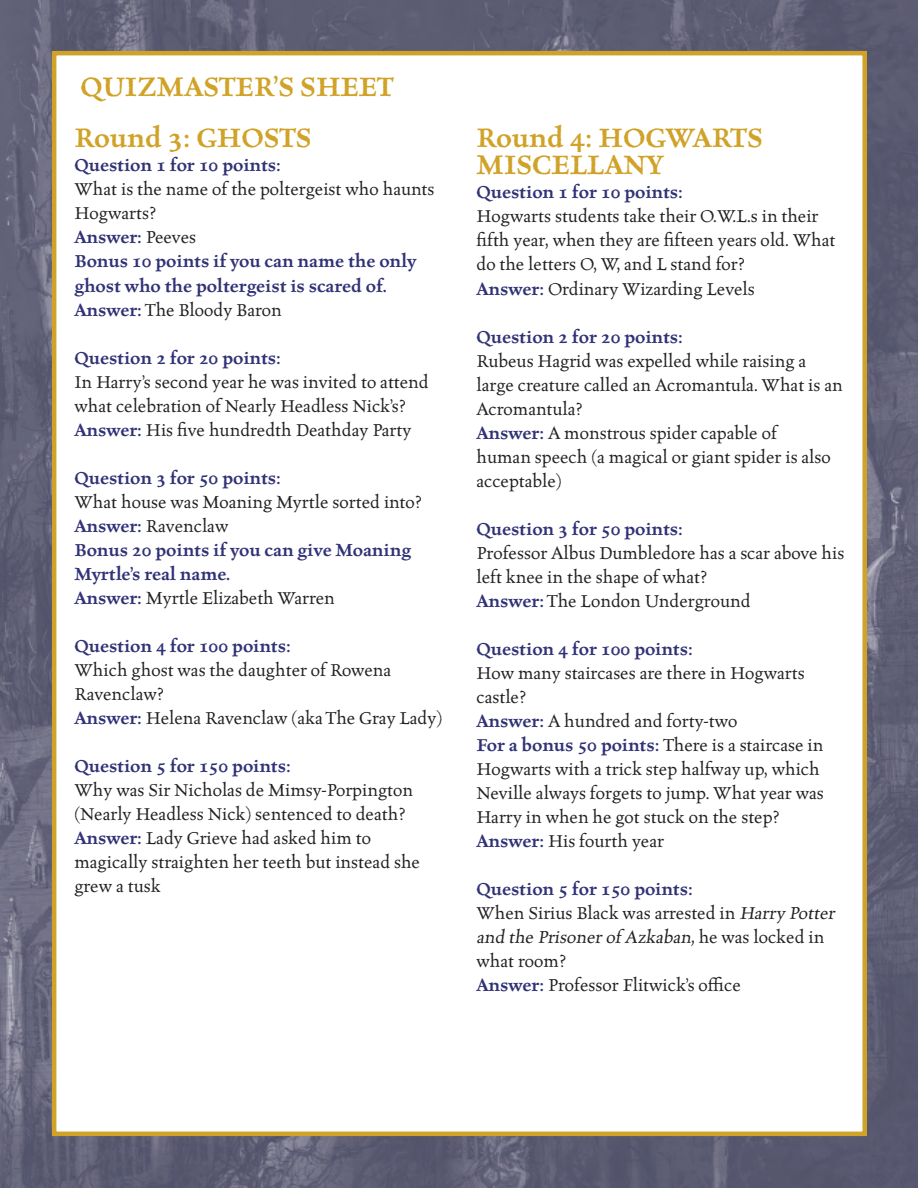
<style>
.page{position:relative;width:918px;height:1188px;background:#fff}
.page>*{position:absolute;margin:0;border:0;box-sizing:border-box;transform-origin:0 0}
.t1{font:600 30px/27px "Celestia Antiqua Std";color:#d0a328}
.t2{font:19.5px/24px "Celestia Antiqua Std";color:#231f20}
.t3{font:600 19.5px/24px "Celestia Antiqua Std";color:#303276}
.s1{font-weight:400;color:#231f20}
.s2{font-weight:600;color:#303276}
</style>
<div class="page">
<img style="left:0;top:0;width:917px;height:1187px">
<div style="left:52px;top:51px;width:814px;height:1084px;background:#fff;border:4px solid #d0a328"></div>
<h1 class="t1" style="left:80px;top:73px;width:315px">QUIZMASTER’S SHEET</h1>
<h1 class="t1" style="left:74px;top:125px;width:238px">Round 3: GHOSTS</h1>
<p class="t3" style="left:74px;top:154px;width:208px">Question 1 for 10 points:</p>
<p class="t3" style="left:74px;top:178px;width:361px"><span class="s1">What is the name of the poltergeist who haunts<br>Hogwarts?<br></span>Answer: <span class="s1">Peeves<br></span>Bonus 10 points if you can name the only ghost who the poltergeist is scared of.<br>Answer: <span class="s1">The Bloody Baron</span></p>
<p class="t3" style="left:74px;top:346px;width:208px">Question 2 for 20 points:</p>
<p class="t2" style="left:74px;top:370px;width:356px">In Harry’s second year he was invited to attend what celebration of Nearly Headless Nick’s?<br><span class="s2">Answer:</span> His five hundredth Deathday Party</p>
<p class="t3" style="left:74px;top:466px;width:208px">Question 3 for 50 points:</p>
<p class="t2" style="left:74px;top:490px;width:349px">What house was Moaning Myrtle sorted into?<br><span class="s2">Answer:</span> Ravenclaw<br><span class="s2">Bonus 20 points if you can give Moaning<br>Myrtle’s real name.<br>Answer:</span> Myrtle Elizabeth Warren</p>
<p class="t3" style="left:74px;top:634px;width:218px">Question 4 for 100 points:</p>
<p class="t2" style="left:74px;top:658px;width:369px">Which ghost was the daughter of Rowena<br>Ravenclaw?<br><span class="s2">Answer:</span> Helena Ravenclaw (aka The Gray Lady)</p>
<p class="t3" style="left:74px;top:754px;width:218px">Question 5 for 150 points:</p>
<p class="t2" style="left:74px;top:778px;width:347px">Why was Sir Nicholas de Mimsy-Porpington (Nearly Headless Nick) sentenced to death?<br><span class="s2">Answer:</span> Lady Grieve had asked him to magically straighten her teeth but instead she grew a tusk</p>
<h1 class="t1" style="left:476px;top:125px;width:288px">Round 4: HOGWARTS<br>MISCELLANY</h1>
<p class="t3" style="left:476px;top:181px;width:208px">Question 1 for 10 points:</p>
<p class="t2" style="left:476px;top:205px;width:360px">Hogwarts students take their O.W.L.s in their fifth year, when they are fifteen years old. What do the letters O, W, and L stand for?<br><span class="s2">Answer:</span> Ordinary Wizarding Levels</p>
<p class="t3" style="left:476px;top:325px;width:208px">Question 2 for 20 points:</p>
<p class="t2" style="left:476px;top:349px;width:368px">Rubeus Hagrid was expelled while raising a large creature called an Acromantula. What is an Acromantula?<br><span class="s2">Answer:</span> A monstrous spider capable of<br>human speech (a magical or giant spider is also acceptable)</p>
<p class="t3" style="left:476px;top:517px;width:208px">Question 3 for 50 points:</p>
<p class="t2" style="left:476px;top:541px;width:369px">Professor Albus Dumbledore has a scar above his left knee in the shape of what?<br><span class="s2">Answer:</span> The London Underground</p>
<p class="t3" style="left:476px;top:637px;width:218px">Question 4 for 100 points:</p>
<p class="t2" style="left:476px;top:661px;width:349px">How many staircases are there in Hogwarts castle?<br><span class="s2">Answer:</span> A hundred and forty-two<br><span class="s2">For a bonus 50 points:</span> There is a staircase in Hogwarts with a trick step halfway up, which Neville always forgets to jump. What year was Harry in when he got stuck on the step?<br><span class="s2">Answer:</span> His fourth year</p>
<p class="t3" style="left:476px;top:877px;width:218px">Question 5 for 150 points:</p>
<p class="t2" style="left:476px;top:901px;width:362px">When Sirius Black was arrested in Harry Potter and the Prisoner of Azkaban,he was locked in what room?<br><span class="s2">Answer:</span> Professor Flitwick’s office</p>
</div>
